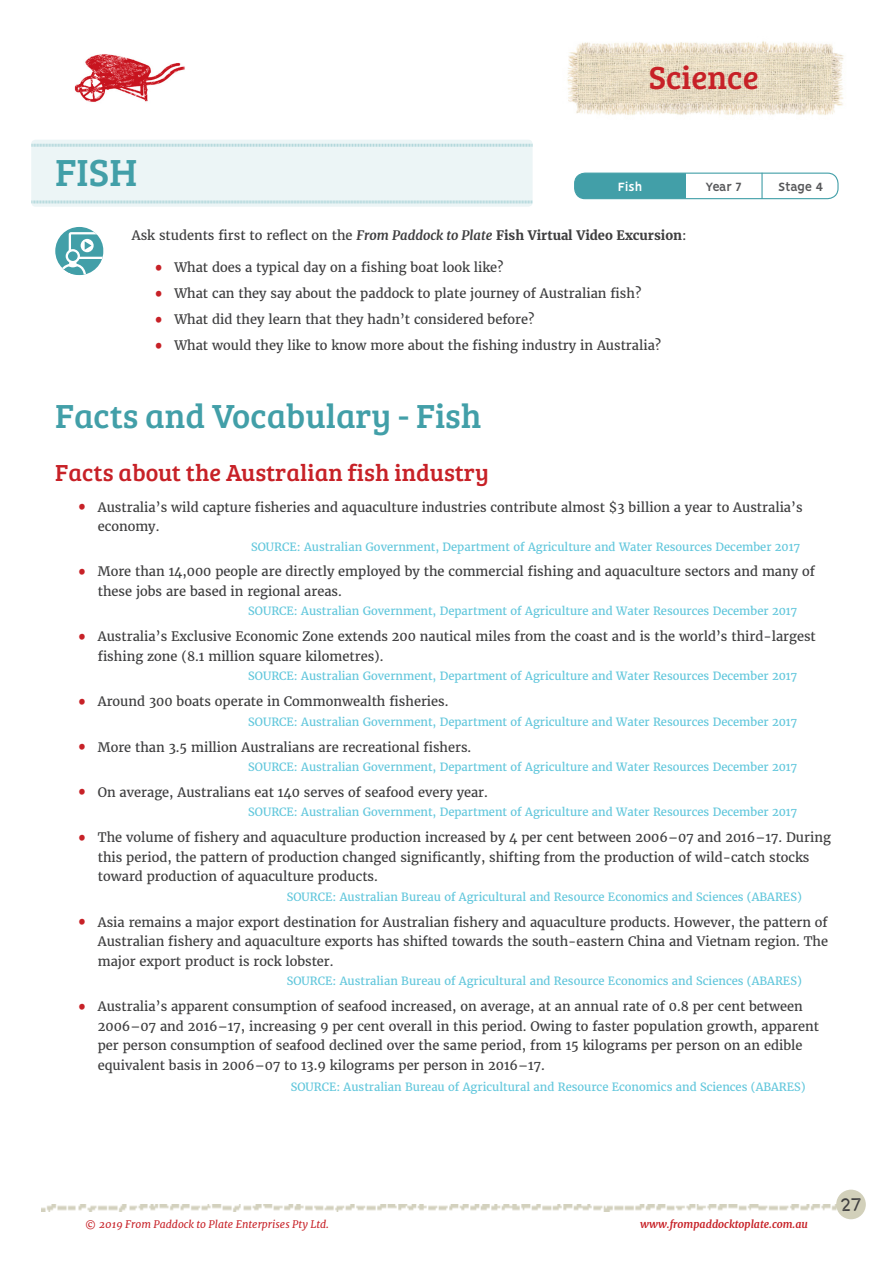
<style>
.page{position:relative;width:893px;height:1263px;background:#fff}
.page>*{position:absolute;margin:0;border:0;box-sizing:border-box;transform-origin:0 0}
.fp2p_Subject_Head_CA{font:39px "Bree Serif";color:#429fa8}
.fp2p_A_Head_Aqua{font:34.5px "Bree Serif";color:#429fa8}
.fp2p_Chapter_Title_T{font:33px "Bree Serif";color:#c72127}
.fp2p_B_Head{font:24px "Bree Serif";letter-spacing:.005em;color:#c72127}
.t1{font:18.15px "Quickens Rough";color:#3e3e3f}
.t2{font:700 13.5px "Vision";letter-spacing:-.03em;color:#57585a}
.t3{font:700 13.5px "Vision";color:#fff}
.fp2p_Body_Icon_inden{font:12.9px/19.5px "Merriweather";color:#3e3e3f}
.t4{font:11.25px "Merriweather";color:#62c7dc}
.t5{font:italic 10.5px "Merriweather";color:#c72127}
.t6{font:italic 700 10.5px "Merriweather";color:#c72127}
.s1{font-weight:700;font-style:italic}
.s2{font-weight:700}
.s3{font-size:27px;color:#c72127}
.s4{font-style:normal}
</style>
<div class="page">
<img style="left:42px;top:1204px;width:795px;height:7px">
<img style="left:567px;top:41px;width:277px;height:74px">
<img style="left:74px;top:54px;width:111px;height:48px">
<div style="left:31px;top:140px;width:502px;height:67px;background:#ecf5f6;border-radius:4px"></div>
<svg style="left:31px;top:143px;width:502px;height:61px"></svg>
<div style="left:836px;top:1190px;width:30px;height:29px;background:#d2d0ba;border-radius:50%"></div>
<div style="left:575px;top:173px;width:110px;height:26px;background:#429fa8"></div>
<div style="left:574px;top:173px;width:265px;height:26px;border:1px solid #429fa8;border-radius:10px"></div>
<hr style="left:761px;top:173px;width:2px;height:26px;background:#429fa8">
<div style="left:55px;top:227px;width:48px;height:48px;background:#429fa8;border-radius:50%"></div>
<svg style="left:58px;top:232px;width:45px;height:43px"></svg>
<div style="left:67px;top:250px;width:12px;height:12px;background:#429fa8;border-radius:50%"></div>
<div style="left:66px;top:249px;width:14px;height:14px;border:2px solid #fff;border-radius:50%"></div>
<p class="fp2p_Subject_Head_CA" style="left:55px;top:144px;width:83px">FISH</p>
<p class="fp2p_Chapter_Title_T" style="left:649px;top:53px;width:111px">Science</p>
<p class="t3" style="left:618px;top:178px;width:26px">Fish</p>
<p class="t2" style="left:705px;top:178px;width:38px">Year 7</p>
<p class="t2" style="left:778px;top:178px;width:47px">Stage 4</p>
<p class="fp2p_Body_Icon_inden" style="left:132px;top:226px;width:556px">Ask students first to reflect on the <span class="s1">From Paddock to Plate</span> <span class="s2">Fish Virtual Video Excursion</span>:</p>
<p class="fp2p_Body_Icon_inden" style="left:153px;top:258px;width:352px"><span class="s3">•</span> What does a typical day on a fishing boat look like?</p>
<p class="fp2p_Body_Icon_inden" style="left:153px;top:284px;width:490px"><span class="s3">•</span> What can they say about the paddock to plate journey of Australian fish?</p>
<p class="fp2p_Body_Icon_inden" style="left:153px;top:310px;width:383px"><span class="s3">•</span> What did they learn that they hadn’t considered before?</p>
<p class="fp2p_Body_Icon_inden" style="left:153px;top:336px;width:510px"><span class="s3">•</span> What would they like to know more about the fishing industry in Australia?</p>
<p class="fp2p_A_Head_Aqua" style="left:55px;top:391px;width:428px">Facts and Vocabulary - Fish</p>
<p class="fp2p_B_Head" style="left:55px;top:455px;width:435px">Facts about the Australian fish industry</p>
<p class="fp2p_Body_Icon_inden" style="left:98px;top:497px;width:706px;text-indent:-21px"><span class="s3">•</span> Australia’s wild capture fisheries and aquaculture industries contribute almost $3 billion a year to Australia’s economy.</p>
<p class="t4" style="left:251px;top:539px;width:550px">SOURCE: Australian Government, Department of Agriculture and Water Resources December 2017</p>
<p class="fp2p_Body_Icon_inden" style="left:98px;top:562px;width:719px;text-indent:-21px"><span class="s3">•</span> More than 14,000 people are directly employed by the commercial fishing and aquaculture sectors and many of these jobs are based in regional areas.</p>
<p class="t4" style="left:248px;top:604px;width:550px">SOURCE: Australian Government, Department of Agriculture and Water Resources December 2017</p>
<p class="fp2p_Body_Icon_inden" style="left:98px;top:627px;width:719px;text-indent:-21px"><span class="s3">•</span> Australia’s Exclusive Economic Zone extends 200 nautical miles from the coast and is the world’s third-largest fishing zone (8.1 million square kilometres).</p>
<p class="t4" style="left:248px;top:669px;width:550px">SOURCE: Australian Government, Department of Agriculture and Water Resources December 2017</p>
<p class="fp2p_Body_Icon_inden" style="left:77px;top:692px;width:373px"><span class="s3">•</span> Around 300 boats operate in Commonwealth fisheries.</p>
<p class="t4" style="left:248px;top:715px;width:550px">SOURCE: Australian Government, Department of Agriculture and Water Resources December 2017</p>
<p class="fp2p_Body_Icon_inden" style="left:77px;top:737px;width:396px"><span class="s3">•</span> More than 3.5 million Australians are recreational fishers.</p>
<p class="t4" style="left:248px;top:760px;width:550px">SOURCE: Australian Government, Department of Agriculture and Water Resources December 2017</p>
<p class="fp2p_Body_Icon_inden" style="left:77px;top:783px;width:413px"><span class="s3">•</span> On average, Australians eat 140 serves of seafood every year.</p>
<p class="t4" style="left:248px;top:805px;width:550px">SOURCE: Australian Government, Department of Agriculture and Water Resources December 2017</p>
<p class="fp2p_Body_Icon_inden" style="left:98px;top:828px;width:735px;text-indent:-21px"><span class="s3">•</span> The volume of fishery and aquaculture production increased by 4 per cent between 2006–07 and 2016–17. During this period, the pattern of production changed significantly, shifting from the production of wild-catch stocks toward production of aquaculture products.</p>
<p class="t4" style="left:287px;top:890px;width:516px">SOURCE: Australian Bureau of Agricultural and Resource Economics and Sciences (ABARES)</p>
<p class="fp2p_Body_Icon_inden" style="left:98px;top:912px;width:732px;text-align:justify;text-indent:-21px"><span class="s3">•</span> Asia remains a major export destination for Australian fishery and aquaculture products. However, the pattern of Australian fishery and aquaculture exports has shifted towards the south-eastern China and Vietnam region. The major export product is rock lobster.</p>
<p class="t4" style="left:287px;top:974px;width:516px">SOURCE: Australian Bureau of Agricultural and Resource Economics and Sciences (ABARES)</p>
<p class="fp2p_Body_Icon_inden" style="left:98px;top:997px;width:723px;text-indent:-21px"><span class="s3">•</span> Australia’s apparent consumption of seafood increased, on average, at an annual rate of 0.8 per cent between 2006–07 and 2016–17, increasing 9 per cent overall in this period. Owing to faster population growth, apparent per person consumption of seafood declined over the same period, from 15 kilograms per person on an edible equivalent basis in 2006–07 to 13.9 kilograms per person in 2016–17.</p>
<p class="t4" style="left:291px;top:1079px;width:517px">SOURCE: Australian Bureau of Agricultural and Resource Economics and Sciences (ABARES)</p>
<p class="t5" style="left:85px;top:1218px;width:245px"><span class="s4">©</span> 2019 From Paddock to Plate Enterprises Pty Ltd.</p>
<p class="t6" style="left:640px;top:1218px;width:169px">www.frompaddocktoplate.com.au</p>
<h3 class="t1" style="left:840px;top:1194px;width:23px">27</h3>
</div>
